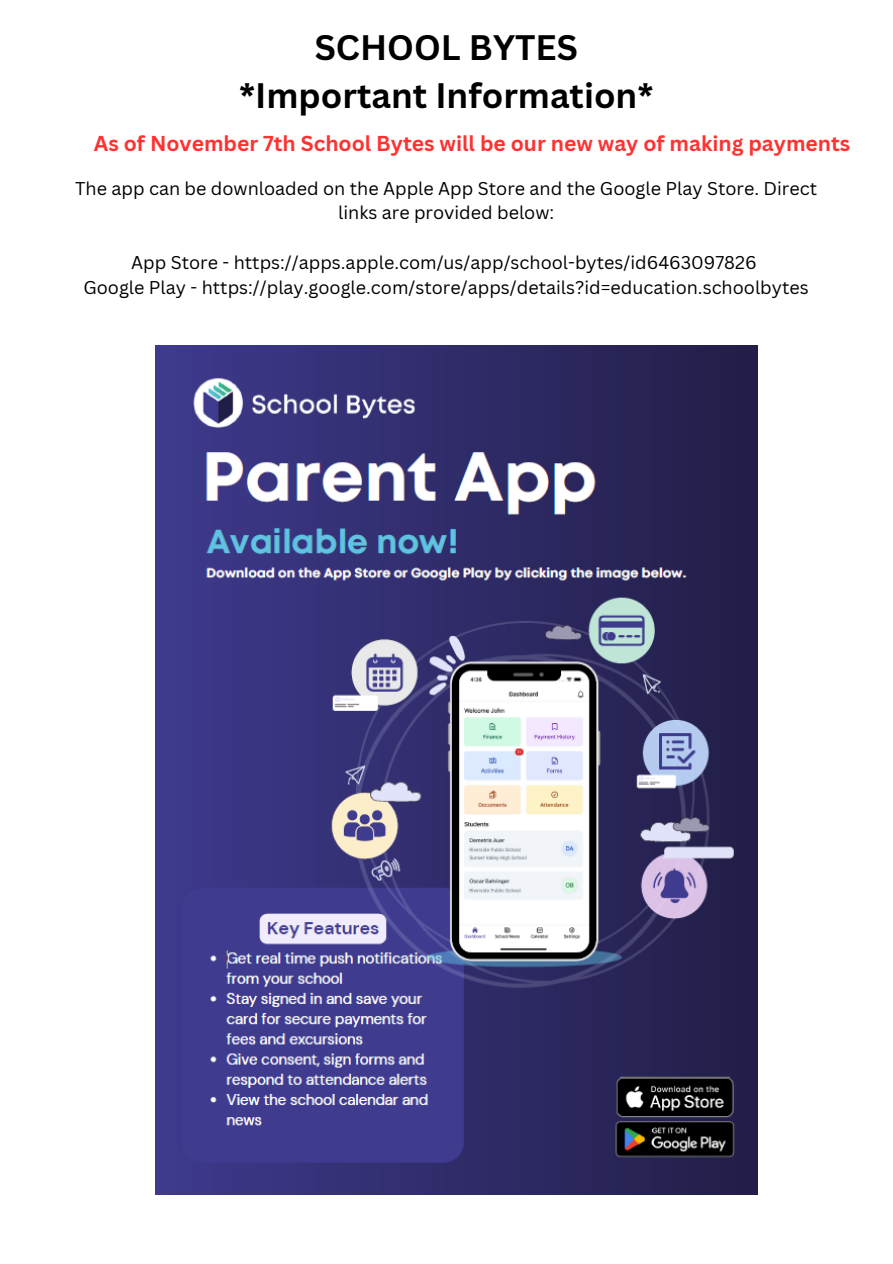
<style>
.page{position:relative;width:893px;height:1264px;background:#fff}
.page>*{position:absolute;margin:0;border:0;box-sizing:border-box;transform-origin:0 0}
.t1{font:700 34.5px "Canva Sans";color:#000}
.t2{font:700 21px "Canva Sans";color:#ff3131}
.t3{font:18px/24.8px "Canva Sans";color:#000;text-align:center}
</style>
<div class="page">
<img style="left:155px;top:346px;width:602px;height:848px">
<p class="t1" style="left:315px;top:23px;width:264px">SCHOOL BYTES</p>
<p class="t1" style="left:239px;top:71px;width:416px">*Important Information*</p>
<p class="t2" style="left:94px;top:129px;width:757px">As of November 7th School Bytes will be our new way of making payments</p>
<p class="t3" style="left:75px;top:175px;width:743px">The app can be downloaded on the Apple App Store and the Google Play Store. Direct links are provided below:</p>
<p class="t3" style="left:131px;top:249px;width:626px">App Store - https://apps.apple.com/us/app/school-bytes/id6463097826</p>
<p class="t3" style="left:83px;top:274px;width:726px">Google Play - https://play.google.com/store/apps/details?id=education.schoolbytes</p>
</div>
